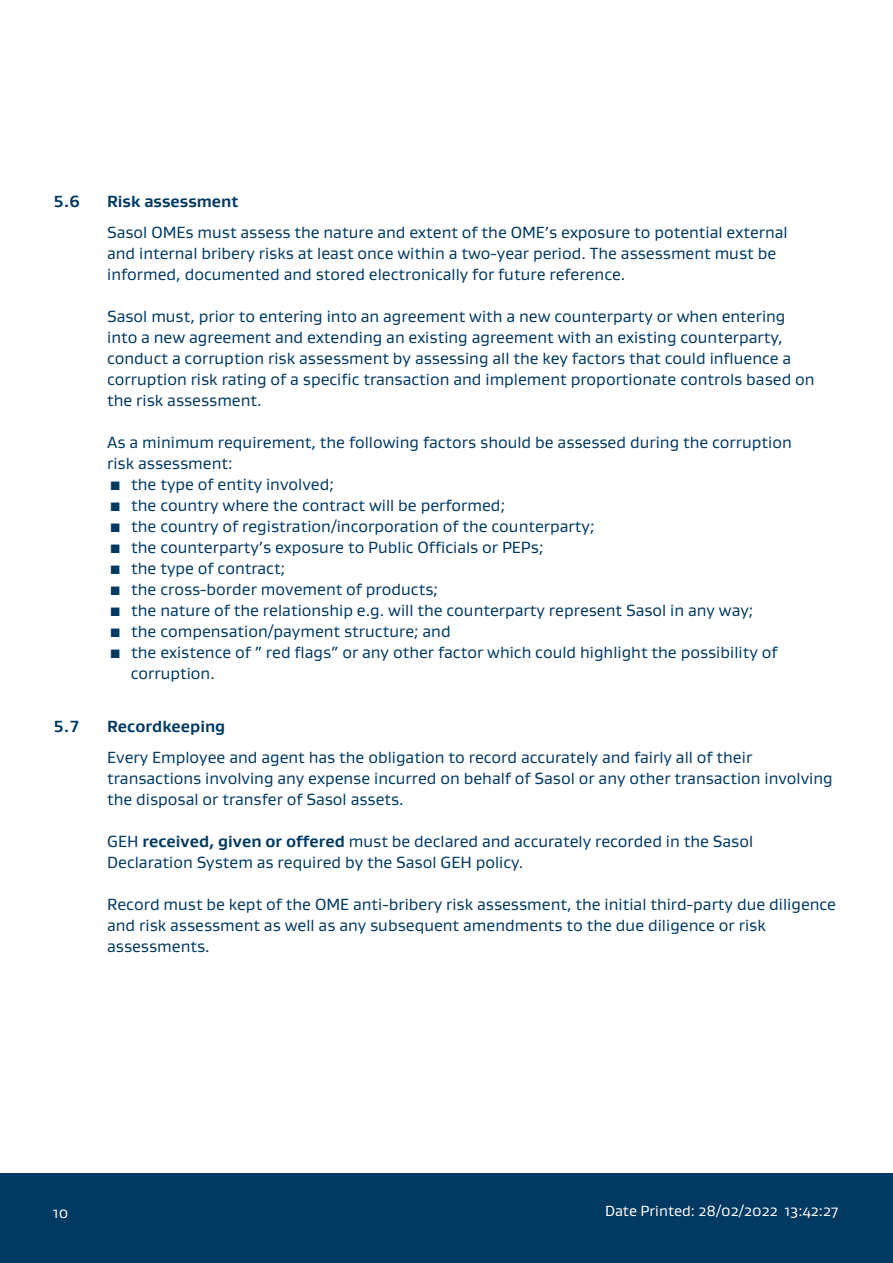
<style>
.page{position:relative;width:893px;height:1263px;background:#fff}
.page>*{position:absolute;margin:0;border:0;box-sizing:border-box;transform-origin:0 0}
.t1{font:16.5px/21px "Gustan";color:#003962}
.t2{font:700 16.5px "Gustan";color:#003962}
.t3{font:15px "Gustan";color:#fff}
.s1{font-weight:700}
</style>
<div class="page">
<div style="left:0;top:1174px;width:893px;height:89px;background:#003962"></div>
<p class="t2" style="left:53px;top:190px;width:28px">5.6</p>
<p class="t2" style="left:107px;top:190px;width:133px">Risk assessment</p>
<p class="t1" style="left:107px;top:222px;width:682px">Sasol OMEs must assess the nature and extent of the OME’s exposure to potential external and internal bribery risks at least once within a two-year period. The assessment must be informed, documented and stored electronically for future reference.</p>
<p class="t1" style="left:107px;top:306px;width:709px">Sasol must, prior to entering into an agreement with a new counterparty or when entering into a new agreement and extending an existing agreement with an existing counterparty, conduct a corruption risk assessment by assessing all the key factors that could influence a corruption risk rating of a specific transaction and implement proportionate controls based on the risk assessment.</p>
<p class="t1" style="left:107px;top:432px;width:686px">As a minimum requirement, the following factors should be assessed during the corruption risk assessment:</p>
<p class="t1" style="left:107px;top:474px;width:228px">▪ the type of entity involved;</p>
<p class="t1" style="left:107px;top:495px;width:399px">▪ the country where the contract will be performed;</p>
<p class="t1" style="left:107px;top:516px;width:489px">▪ the country of registration/incorporation of the counterparty;</p>
<p class="t1" style="left:107px;top:537px;width:438px">▪ the counterparty’s exposure to Public Officials or PEPs;</p>
<p class="t1" style="left:107px;top:558px;width:179px">▪ the type of contract;</p>
<p class="t1" style="left:107px;top:579px;width:332px">▪ the cross-border movement of products;</p>
<p class="t1" style="left:107px;top:600px;width:648px">▪ the nature of the relationship e.g. will the counterparty represent Sasol in any way;</p>
<p class="t1" style="left:107px;top:621px;width:345px">▪ the compensation/payment structure; and</p>
<p class="t1" style="left:131px;top:642px;width:648px;text-indent:-24px">▪ the existence of ” red flags” or any other factor which could highlight the possibility of corruption.</p>
<p class="t2" style="left:53px;top:715px;width:28px">5.7</p>
<p class="t2" style="left:107px;top:715px;width:120px">Recordkeeping</p>
<p class="t1" style="left:107px;top:747px;width:727px">Every Employee and agent has the obligation to record accurately and fairly all of their transactions involving any expense incurred on behalf of Sasol or any other transaction involving the disposal or transfer of Sasol assets.</p>
<p class="t1" style="left:107px;top:831px;width:647px">GEH <span class="s1">received, given or offered</span> must be declared and accurately recorded in the Sasol<br>Declaration System as required by the Sasol GEH policy.</p>
<p class="t1" style="left:107px;top:894px;width:730px">Record must be kept of the OME anti-bribery risk assessment, the initial third-party due diligence and risk assessment as well as any subsequent amendments to the due diligence or risk assessments.</p>
<p class="t3" style="left:53px;top:1203px;width:17px">10</p>
<p class="t3" style="left:605px;top:1201px;width:235px">Date Printed: 28/02/2022 13:42:27</p>
</div>
